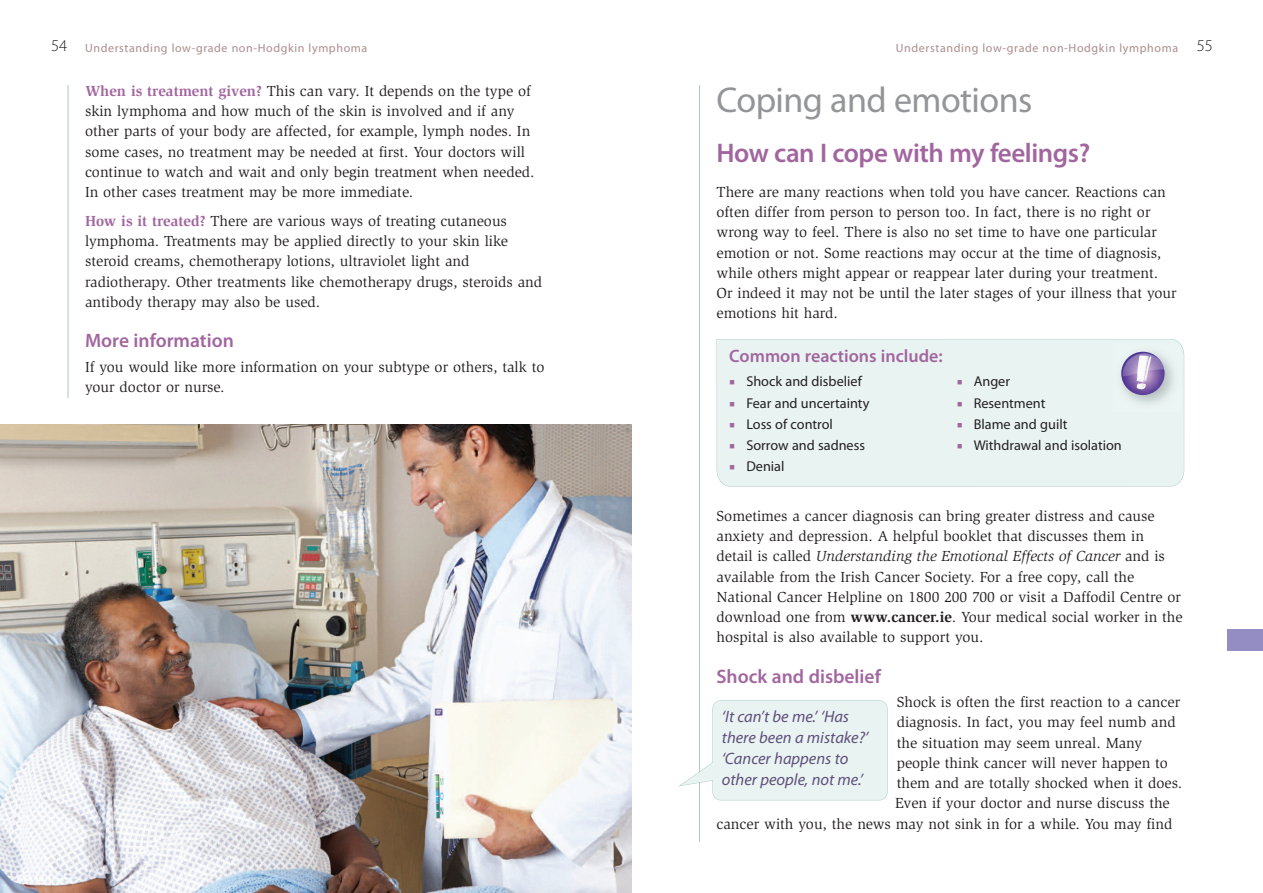
<style>
.page{position:relative;width:1263px;height:893px;background:#fff}
.page>*{position:absolute;margin:0;border:0;box-sizing:border-box;transform-origin:0 0}
.t1{font:36px "Myriad Pro";letter-spacing:-.015em;color:#939598}
.t2{font:600 27px "Myriad Pro";letter-spacing:-.015em;color:#a2669f}
.t3{font:600 19.5px "Myriad Pro";color:#a2669f}
.t4{font:600 18px "Myriad Pro";color:#a2669f}
.t5{font:italic 16.5px/21px "Myriad Pro";color:#5f4f7b}
.t6{font:300 16.5px "Myriad Pro";color:#231f20}
.t7{font:15px/20.2px "Slimbach Std";color:#231f20}
.t8{font:14.25px "Myriad Pro";color:#231f20}
.t9{font:12px "Myriad Pro";letter-spacing:.05em;color:#ac8d8c}
.s1{font-weight:700;color:#a2669f}
.s2{font-family:"Minion Pro";font-size:15px;color:#a2669f}
.s3{font-style:italic}
.s4{font-weight:700}
</style>
<div class="page">
<hr style="left:699px;top:85px;width:1px;height:757px;background:#abcbc3">
<hr style="left:68px;top:85px;width:1px;height:313px;background:#abcbc3">
<div style="left:716px;top:339px;width:468px;height:148px;background:#e9f4f2"></div>
<svg style="left:678px;top:700px;width:210px;height:100px"></svg>
<div style="left:1227px;top:629px;width:36px;height:22px;background:#938dc4"></div>
<img style="left:1113px;top:343px;width:69px;height:69px">
<svg style="left:1179px;top:343px;width:3px;height:4px"></svg>
<img style="left:1121px;top:352px;width:43px;height:43px;border-radius:50%">
<img style="left:1136px;top:355px;width:15px;height:34px">
<img style="left:0;top:425px;width:631px;height:468px">
<p class="t6" style="left:51px;top:39px;width:18px">54</p>
<p class="t9" style="left:85px;top:43px;width:284px">Understanding low-grade non-Hodgkin lymphoma</p>
<p class="t6" style="left:1197px;top:39px;width:18px">55</p>
<p class="t7" style="left:85px;top:82px;width:451px"><span class="s1">When is treatment given?</span> This can vary. It depends on the type of skin lymphoma and how much of the skin is involved and if any other parts of your body are affected, for example, lymph nodes. In some cases, no treatment may be needed at first. Your doctors will continue to watch and wait and only begin treatment when needed.<br>In other cases treatment may be more immediate.</p>
<p class="t7" style="left:85px;top:212px;width:459px"><span class="s1">How is it treated?</span> There are various ways of treating cutaneous lymphoma. Treatments may be applied directly to your skin like steroid creams, chemotherapy lotions, ultraviolet light and radiotherapy. Other treatments like chemotherapy drugs, steroids and antibody therapy may also be used.</p>
<h3 class="t3" style="left:85px;top:333px;width:150px">More information</h3>
<p class="t7" style="left:85px;top:357px;width:461px">If you would like more information on your subtype or others, talk to your doctor or nurse.</p>
<p class="t9" style="left:896px;top:43px;width:284px">Understanding low-grade non-Hodgkin lymphoma</p>
<h1 class="t1" style="left:716px;top:86px;width:317px">Coping and emotions</h1>
<h2 class="t2" style="left:716px;top:143px;width:375px">How can I cope with my feelings?</h2>
<p class="t7" style="left:716px;top:183px;width:462px">There are many reactions when told you have cancer. Reactions can often differ from person to person too. In fact, there is no right or wrong way to feel. There is also no set time to have one particular emotion or not. Some reactions may occur at the time of diagnosis, while others might appear or reappear later during your treatment.<br>Or indeed it may not be until the later stages of your illness that your emotions hit hard.</p>
<p class="t4" style="left:729px;top:349px;width:215px">Common reactions include:</p>
<p class="t8" style="left:729px;top:376px;width:134px"><span class="s2">■</span> Shock and disbelief</p>
<p class="t8" style="left:729px;top:397px;width:142px"><span class="s2">■</span> Fear and uncertainty</p>
<p class="t8" style="left:729px;top:419px;width:105px"><span class="s2">■</span> Loss of control</p>
<p class="t8" style="left:729px;top:440px;width:137px"><span class="s2">■</span> Sorrow and sadness</p>
<p class="t8" style="left:729px;top:461px;width:57px"><span class="s2">■</span> Denial</p>
<p class="t8" style="left:957px;top:376px;width:55px"><span class="s2">■</span> Anger</p>
<p class="t8" style="left:957px;top:397px;width:90px"><span class="s2">■</span> Resentment</p>
<p class="t8" style="left:957px;top:419px;width:112px"><span class="s2">■</span> Blame and guilt</p>
<p class="t8" style="left:957px;top:440px;width:167px"><span class="s2">■</span> Withdrawal and isolation</p>
<p class="t7" style="left:716px;top:507px;width:468px">Sometimes a cancer diagnosis can bring greater distress and cause anxiety and depression. A helpful booklet that discusses them in detail is called <span class="s3">Understanding the Emotional Effects of Cancer</span> and is available from the Irish Cancer Society. For a free copy, call the National Cancer Helpline on 1800 200 700 or visit a Daffodil Centre or download one from <span class="s4">www.cancer.ie</span>. Your medical social worker in the hospital is also available to support you.</p>
<h3 class="t3" style="left:716px;top:669px;width:166px">Shock and disbelief</h3>
<p class="t7" style="left:897px;top:693px;width:285px">Shock is often the first reaction to a cancer</p>
<p class="t7" style="left:897px;top:713px;width:280px">diagnosis. In fact, you may feel numb and</p>
<p class="t7" style="left:897px;top:734px;width:247px">the situation may seem unreal. Many</p>
<p class="t7" style="left:897px;top:754px;width:273px">people think cancer will never happen to</p>
<p class="t7" style="left:897px;top:774px;width:287px">them and are totally shocked when it does.</p>
<p class="t7" style="left:895px;top:794px;width:276px">Even if your doctor and nurse discuss the</p>
<p class="t7" style="left:716px;top:815px;width:457px">cancer with you, the news may not sink in for a while. You may find</p>
<p class="t5" style="left:722px;top:707px;width:148px">‘It can’t be me.’ ‘Has there been a mistake?’ ‘Cancer happens to other people, not me.’</p>
</div>
